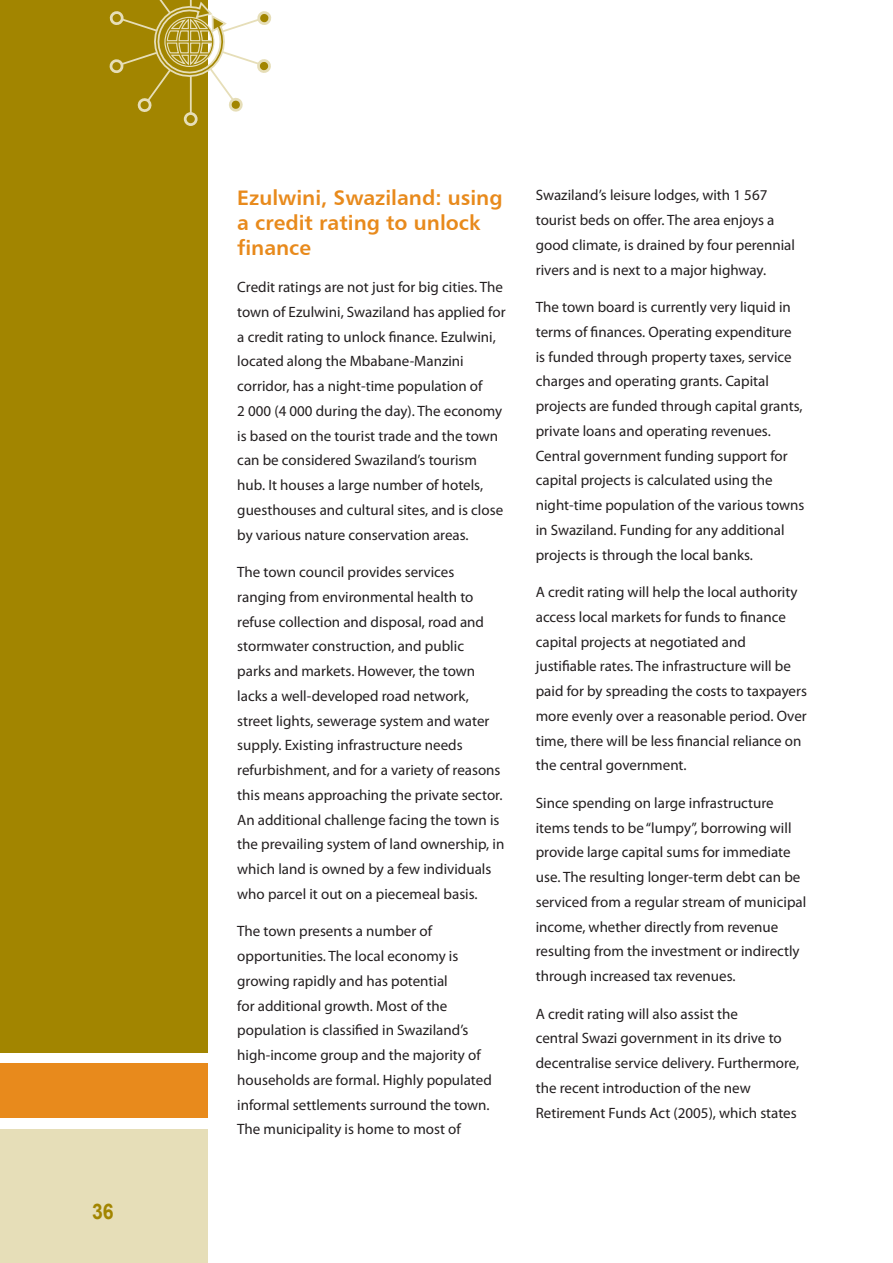
<style>
.page{position:relative;width:893px;height:1263px;background:#fff}
.page>*{position:absolute;margin:0;border:0;box-sizing:border-box;transform-origin:0 0}
.t1{font:700 21.45px "Arial";color:#a28500;scale:.91 1}
.t2{font:21px/24.8px "Humanist 777 BT Bold B";color:#e88a1c}
.t3{font:15px/24.8px "Myriad Pro";color:#231f20}
</style>
<div class="page">
<div style="left:0;top:1129px;width:207px;height:134px;background:#e6deb8"></div>
<div style="left:0;top:0;width:207px;height:1053px;background:#a28500"></div>
<div style="left:0;top:1064px;width:207px;height:54px;background:#e88a1c"></div>
<div style="left:184px;top:112px;width:14px;height:14px;border:3px solid #e6deb8;border-radius:50%"></div>
<svg style="left:110px;top:0;width:162px;height:115px"></svg>
<h1 class="t1" style="left:92px;top:1198px;width:25px">36</h1>
<h2 class="t2" style="left:237px;top:185px;width:267px">Ezulwini, Swaziland: using a credit rating to unlock finance</h2>
<p class="t3" style="left:237px;top:274px;width:270px">Credit ratings are not just for big cities. The town of Ezulwini, Swaziland has applied for a credit rating to unlock finance. Ezulwini, located along the Mbabane-Manzini corridor, has a night-time population of<br>2 000 (4 000 during the day). The economy is based on the tourist trade and the town can be considered Swaziland’s tourism hub. It houses a large number of hotels, guesthouses and cultural sites, and is close by various nature conservation areas.</p>
<p class="t3" style="left:237px;top:559px;width:269px">The town council provides services ranging from environmental health to refuse collection and disposal, road and stormwater construction, and public<br>parks and markets. However, the town lacks a well-developed road network, street lights, sewerage system and water supply. Existing infrastructure needs refurbishment, and for a variety of reasons this means approaching the private sector.<br>An additional challenge facing the town is the prevailing system of land ownership, in which land is owned by a few individuals who parcel it out on a piecemeal basis.</p>
<p class="t3" style="left:237px;top:919px;width:256px">The town presents a number of opportunities. The local economy is growing rapidly and has potential<br>for additional growth. Most of the population is classified in Swaziland’s high-income group and the majority of households are formal. Highly populated informal settlements surround the town.<br>The municipality is home to most of</p>
<p class="t3" style="left:536px;top:183px;width:261px">Swaziland’s leisure lodges, with 1 567 tourist beds on offer. The area enjoys a good climate, is drained by four perennial rivers and is next to a major highway.</p>
<p class="t3" style="left:536px;top:294px;width:270px">The town board is currently very liquid in terms of finances. Operating expenditure is funded through property taxes, service charges and operating grants. Capital projects are funded through capital grants, private loans and operating revenues.<br>Central government funding support for capital projects is calculated using the night-time population of the various towns in Swaziland. Funding for any additional projects is through the local banks.</p>
<p class="t3" style="left:536px;top:579px;width:273px">A credit rating will help the local authority access local markets for funds to finance capital projects at negotiated and justifiable rates. The infrastructure will be paid for by spreading the costs to taxpayers more evenly over a reasonable period. Over time, there will be less financial reliance on the central government.</p>
<p class="t3" style="left:536px;top:790px;width:272px">Since spending on large infrastructure items tends to be “lumpy”, borrowing will provide large capital sums for immediate use. The resulting longer-term debt can be serviced from a regular stream of municipal income, whether directly from revenue resulting from the investment or indirectly through increased tax revenues.</p>
<p class="t3" style="left:536px;top:1001px;width:265px">A credit rating will also assist the<br>central Swazi government in its drive to decentralise service delivery. Furthermore, the recent introduction of the new Retirement Funds Act (2005), which states</p>
</div>
